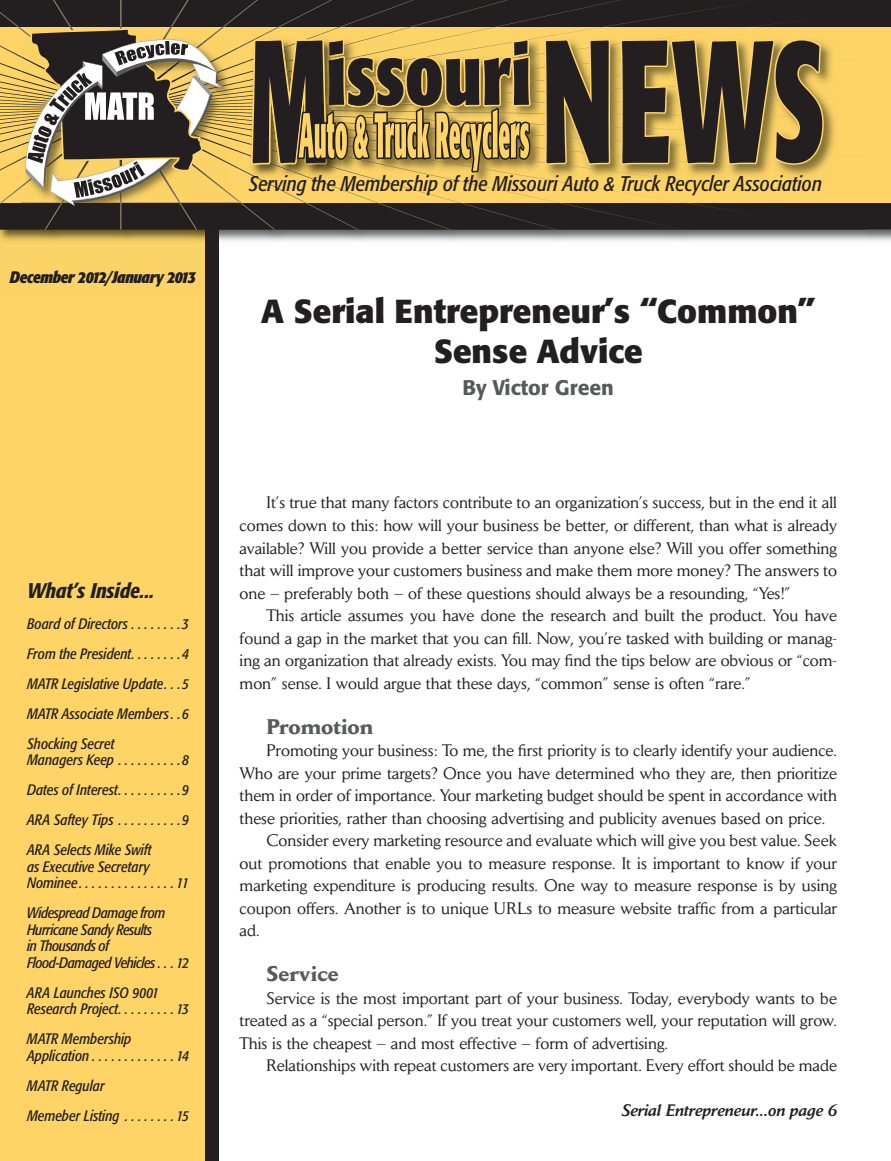
<style>
.page{position:relative;width:891px;height:1161px;background:#fff}
.page>*{position:absolute;margin:0;border:0;box-sizing:border-box;transform-origin:0 0}
.t1{font:700 33px/39.6px "Formata";color:#231f20;text-align:center}
.t2{font:italic condensed 21px "Formata";color:#231f20}
.t3{font:700 21px "Daily News";color:#58595b}
.t4{font:italic 500 condensed 21px "Formata";color:#231f20}
.t5{font:500 21px "Formata";color:#58595b}
.t6{font:16.5px/22.5px "Daily News";color:#231f20;text-align:justify}
.t7{font:italic 500 16.5px "Daily News";color:#231f20}
.t8{font:italic 700 condensed 16.5px "Formata";letter-spacing:-.03em;color:#231f20}
.t9{font:italic condensed 15px/30px "Formata";color:#231f20}
.t10{font:italic condensed 15px/16.5px "Formata";letter-spacing:-.03em;color:#231f20}
</style>
<div class="page">
<div style="left:0;top:202px;width:215px;height:959px;background:#fed466"></div>
<div style="left:205px;top:202px;width:14px;height:959px;background:#231f20"></div>
<img style="left:0;top:230px;width:891px;height:12px">
<svg style="left:0;top:0;width:891px;height:230px"></svg>
<img style="left:46px;top:205px;width:179px;height:16px">
<div style="left:50px;top:206px;width:142px;height:15px;background:#231f20"></div>
<img style="left:22px;top:35px;width:216px;height:167px">
<svg style="left:25px;top:28px;width:198px;height:178px"></svg>
<img style="left:344px;top:35px;width:196px;height:62px">
<img style="left:247px;top:35px;width:73px;height:145px">
<img style="left:323px;top:35px;width:20px;height:4px">
<img style="left:315px;top:122px;width:225px;height:66px">
<img style="left:530px;top:103px;width:10px;height:19px">
<img style="left:293px;top:173px;width:50px;height:7px">
<svg style="left:251px;top:39px;width:279px;height:134px"></svg>
<img style="left:546px;top:35px;width:293px;height:145px">
<img style="left:540px;top:35px;width:6px;height:4px">
<img style="left:540px;top:165px;width:6px;height:15px">
<svg style="left:540px;top:39px;width:70px;height:126px"></svg>
<svg style="left:620px;top:39px;width:204px;height:126px"></svg>
<p class="t8" style="left:10px;top:267px;width:188px">December 2012/January 2013</p>
<p class="t4" style="left:27px;top:578px;width:129px">What’s Inside...</p>
<p class="t9" style="left:27px;top:608px;width:163px;text-align:justify">Board of Directors . . . . . . . 3<br>From the President . . . . . . . 4<br>MATR Legislative Update . . 5<br>MATR Associate Members . 6<br>Shocking Secret</p>
<p class="t9" style="left:27px;top:745px;width:163px;text-align:justify">Managers Keep . . . . . . . . . 8<br>Dates of Interest . . . . . . . . . 9<br>ARA Saftey Tips . . . . . . . . . 9<br>ARA Selects Mike Swift</p>
<p class="t9" style="left:27px;top:858px;width:163px;line-height:16.5px">as Executive Secretary<br>Nominee . . . . . . . . . . . . . . 11</p>
<p class="t10" style="left:27px;top:905px;width:164px">Widespread Damage from<br>Hurricane Sandy Results<br>in Thousands of<br>Flood-Damaged Vehicles . . 12</p>
<p class="t9" style="left:27px;top:984px;width:164px;line-height:16.5px">ARA Launches ISO 9001<br>Research Project . . . . . . . . 13</p>
<p class="t9" style="left:27px;top:1031px;width:164px;line-height:16.5px">MATR Membership<br>Application . . . . . . . . . . . . 14</p>
<p class="t9" style="left:27px;top:1070px;width:164px">MATR Regular<br>Memeber Listing . . . . . . . 15</p>
<p class="t2" style="left:249px;top:171px;width:575px">Serving the Membership of the Missouri Auto &amp; Truck Recycler Association</p>
<h1 class="t1" style="left:261px;top:291px;width:556px">A Serial Entrepreneur’s “Common”<br>Sense Advice</h1>
<p class="t5" style="left:463px;top:374px;width:153px">By Victor Green</p>
<p class="t6" style="left:240px;top:491px;width:599px;text-indent:27px">It’s true that many factors contribute to an organization’s success, but in the end it all comes down to this: how will your business be better, or different, than what is already available? Will you provide a better service than anyone else? Will you offer something that will improve your customers business and make them more money? The answers to one – preferably both – of these questions should always be a resounding, “Yes!”</p>
<p class="t6" style="left:240px;top:604px;width:599px;text-indent:27px">This article assumes you have done the research and built the product. You have found a gap in the market that you can fill. Now, you’re tasked with building or manag&shy;ing an organization that already exists. You may find the tips below are obvious or “com&shy;mon” sense. I would argue that these days, “common” sense is often “rare.”</p>
<p class="t3" style="left:267px;top:713px;width:108px">Promotion</p>
<p class="t6" style="left:267px;top:739px;width:572px">Promoting your business: To me, the first priority is to clearly identify your audience.</p>
<p class="t6" style="left:240px;top:761px;width:599px">Who are your prime targets? Once you have determined who they are, then prioritize</p>
<p class="t6" style="left:240px;top:784px;width:599px">them in order of importance. Your marketing budget should be spent in accordance with</p>
<p class="t6" style="left:240px;top:806px;width:587px">these priorities, rather than choosing advertising and publicity avenues based on price.</p>
<p class="t6" style="left:267px;top:829px;width:572px">Consider every marketing resource and evaluate which will give you best value. Seek</p>
<p class="t6" style="left:240px;top:851px;width:599px">out promotions that enable you to measure response. It is important to know if your</p>
<p class="t6" style="left:240px;top:874px;width:599px">marketing expenditure is producing results. One way to measure response is by using</p>
<p class="t6" style="left:240px;top:896px;width:599px">coupon offers. Another is to unique URLs to measure website traffic from a particular</p>
<p class="t6" style="left:240px;top:919px;width:21px">ad.</p>
<p class="t3" style="left:267px;top:961px;width:74px">Service</p>
<p class="t6" style="left:240px;top:986px;width:599px;text-indent:27px">Service is the most important part of your business. Today, everybody wants to be treated as a “special person.” If you treat your customers well, your reputation will grow.<br>This is the cheapest – and most effective – form of advertising.</p>
<p class="t6" style="left:267px;top:1054px;width:572px">Relationships with repeat customers are very important. Every effort should be made</p>
<p class="t7" style="left:621px;top:1100px;width:217px">Serial Entrepreneur...on page 6</p>
</div>
